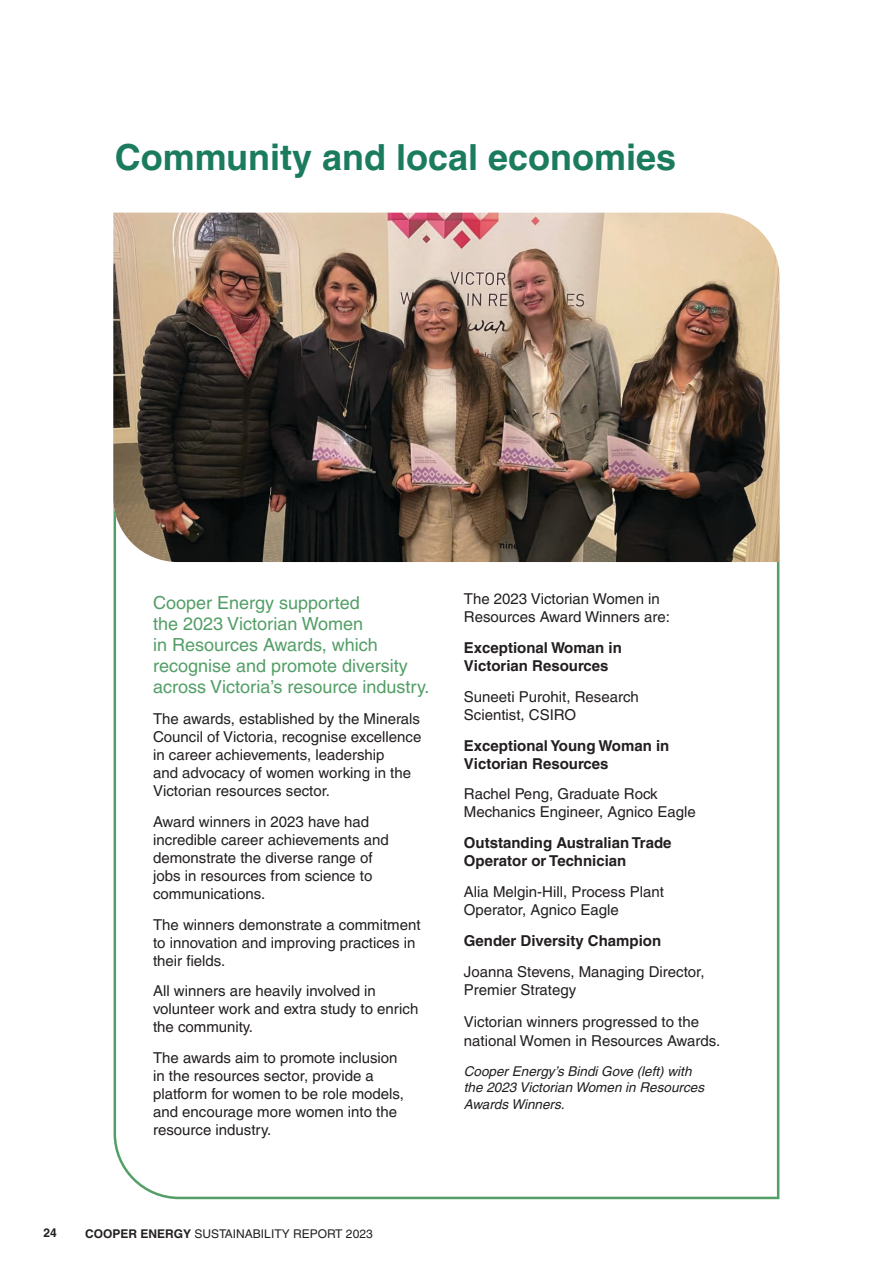
<style>
.page{position:relative;width:893px;height:1263px;background:#fff}
.page>*{position:absolute;margin:0;border:0;box-sizing:border-box;transform-origin:0 0}
.t1{font:700 36px "Helvetica LT Pro";color:#1b7b5e}
.t2{font:18px/21px "Helvetica LT Pro";color:#549e67}
.t3{font:15px/18px "Helvetica LT Pro";color:#231f20}
.t4{font:700 15px/18px "Helvetica LT Pro";color:#231f20}
.t5{font:italic 13.5px/16.5px "Helvetica LT Pro";color:#231f20}
.t6{font:12px "Helvetica LT Pro";color:#231f20}
.t7{font:700 12px "Helvetica LT Pro";color:#231f20}
.s1{font-weight:700}
</style>
<div class="page">
<svg style="left:113px;top:373px;width:667px;height:827px"></svg>
<img style="left:113px;top:213px;width:666px;height:349px">
<h1 class="t1" style="left:115px;top:135px;width:563px">Community and local economies</h1>
<p class="t2" style="left:153px;top:592px;width:278px">Cooper Energy supported<br>the 2023 Victorian Women<br>in Resources Awards, which recognise and promote diversity across Victoria’s resource industry.</p>
<p class="t3" style="left:153px;top:710px;width:270px">The awards, established by the Minerals Council of Victoria, recognise excellence in career achievements, leadership<br>and advocacy of women working in the Victorian resources sector.</p>
<p class="t3" style="left:153px;top:812px;width:237px">Award winners in 2023 have had incredible career achievements and demonstrate the diverse range of jobs in resources from science to communications.</p>
<p class="t3" style="left:153px;top:915px;width:269px">The winners demonstrate a commitment to innovation and improving practices in their fields.</p>
<p class="t3" style="left:153px;top:982px;width:267px">All winners are heavily involved in volunteer work and extra study to enrich the community.</p>
<p class="t3" style="left:153px;top:1049px;width:252px">The awards aim to promote inclusion in the resources sector, provide a platform for women to be role models, and encourage more women into the resource industry.</p>
<p class="t7" style="left:43px;top:1226px;width:15px">24</p>
<p class="t6" style="left:85px;top:1226px;width:289px"><span class="s1">COOPER ENERGY</span> SUSTAINABILITY REPORT 2023</p>
<p class="t3" style="left:464px;top:590px;width:208px">The 2023 Victorian Women in<br>Resources Award Winners are:</p>
<p class="t4" style="left:464px;top:639px;width:159px">Exceptional Woman in<br>Victorian Resources</p>
<p class="t3" style="left:464px;top:688px;width:177px">Suneeti Purohit, Research<br>Scientist, CSIRO</p>
<p class="t4" style="left:464px;top:736px;width:207px">Exceptional Young Woman in<br>Victorian Resources</p>
<p class="t3" style="left:464px;top:785px;width:233px">Rachel Peng, Graduate Rock<br>Mechanics Engineer, Agnico Eagle</p>
<p class="t4" style="left:464px;top:834px;width:209px">Outstanding Australian Trade<br>Operator or Technician</p>
<p class="t3" style="left:464px;top:883px;width:202px">Alia Melgin-Hill, Process Plant<br>Operator, Agnico Eagle</p>
<p class="t4" style="left:464px;top:931px;width:199px">Gender Diversity Champion</p>
<p class="t3" style="left:464px;top:962px;width:242px">Joanna Stevens, Managing Director,<br>Premier Strategy</p>
<p class="t3" style="left:464px;top:1012px;width:258px;line-height:19.5px">Victorian winners progressed to the national Women in Resources Awards.</p>
<p class="t5" style="left:464px;top:1062px;width:242px">Cooper Energy’s Bindi Gove (left) with the 2023 Victorian Women in Resources<br>Awards Winners.</p>
</div>
